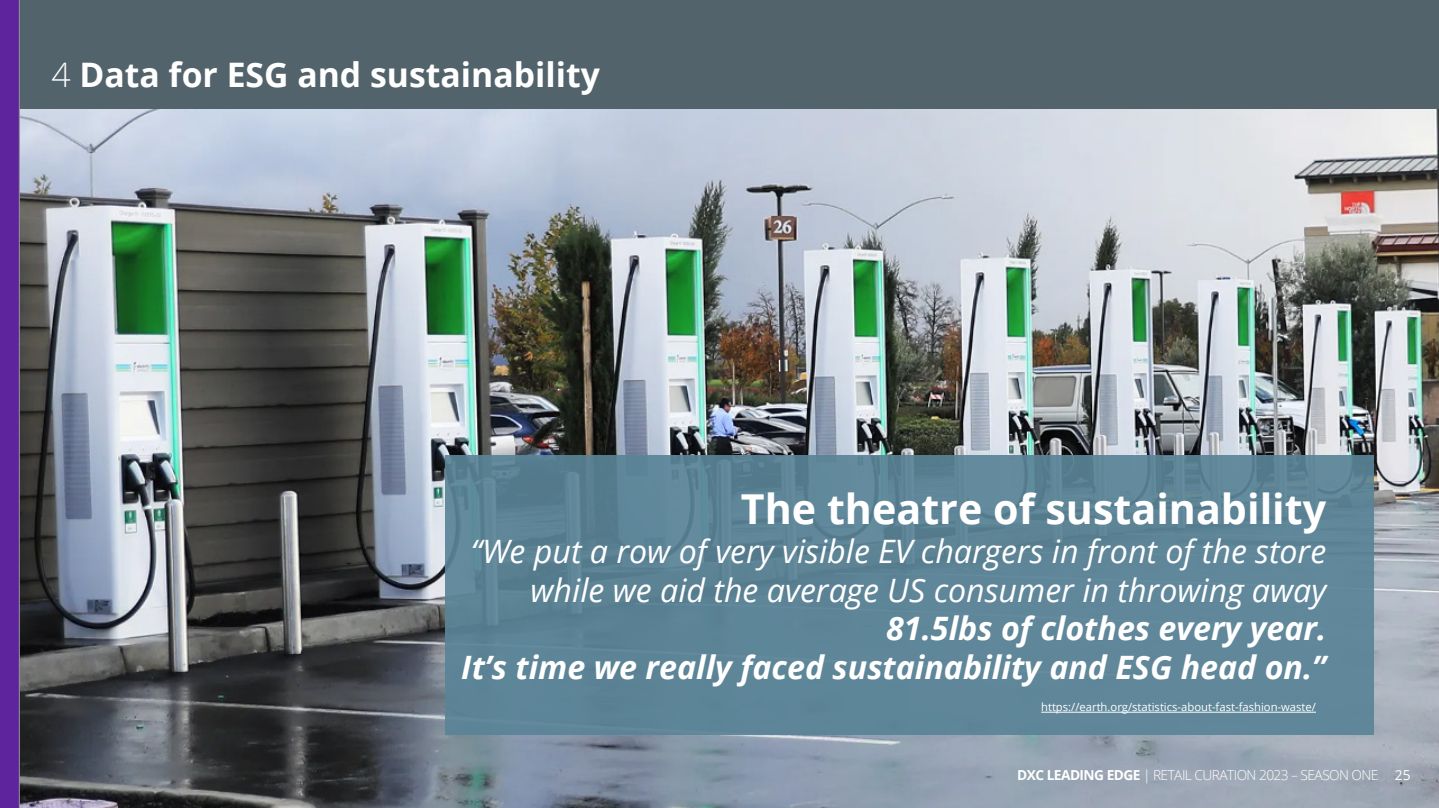
<style>
.page{position:relative;width:1439px;height:808px;background:#fff}
.page>*{position:absolute;margin:0;border:0;box-sizing:border-box;transform-origin:0 0}
.t1{font:700 41.25px "Open Sans";color:#fff}
.t2{font:700 33.75px "Open Sans";color:#fff}
.t3{font:italic 32.25px "Open Sans";color:#fff}
.t4{font:italic 700 32.25px "Open Sans";color:#fff}
.t5{font:300 13.75px "Open Sans";letter-spacing:-.04em;color:#fff}
.t6{font:11.25px "Open Sans";color:#fff}
.s1{font-weight:300}
.s2{font-weight:700}
.s3{font-weight:400}
</style>
<div class="page">
<img style="left:19px;top:108px;width:1420px;height:700px">
<div style="left:0;top:0;width:1439px;height:108px;background:#52636b"></div>
<div style="left:445px;top:455px;width:928px;height:280px;background:#5a8497"></div>
<hr style="left:1041px;top:712px;width:275px;height:1px;background:#fff">
<div style="left:0;top:0;width:19px;height:808px;background:#5e249e"></div>
<p class="t2" style="left:51px;top:51px;width:550px"><span class="s1">4</span> Data for ESG and sustainability</p>
<p class="t1" style="left:741px;top:480px;width:587px">The theatre of sustainability</p>
<p class="t3" style="left:471px;top:529px;width:857px">“We put a row of very visible EV chargers in front of the store</p>
<p class="t3" style="left:530px;top:568px;width:797px">while we aid the average US consumer in throwing away</p>
<p class="t4" style="left:886px;top:606px;width:441px">81.5lbs of clothes every year.</p>
<p class="t4" style="left:461px;top:644px;width:866px">It’s time we really faced sustainability and ESG head on.”</p>
<p class="t6" style="left:1041px;top:699px;width:276px">https://earth.org/statistics-about-fast-fashion-waste/</p>
<p class="t5" style="left:1017px;top:765px;width:395px"><span class="s2">DXC LEADING EDGE</span> | RETAIL CURATION 2023 – SEASON ONE <span class="s3">25</span></p>
</div>
